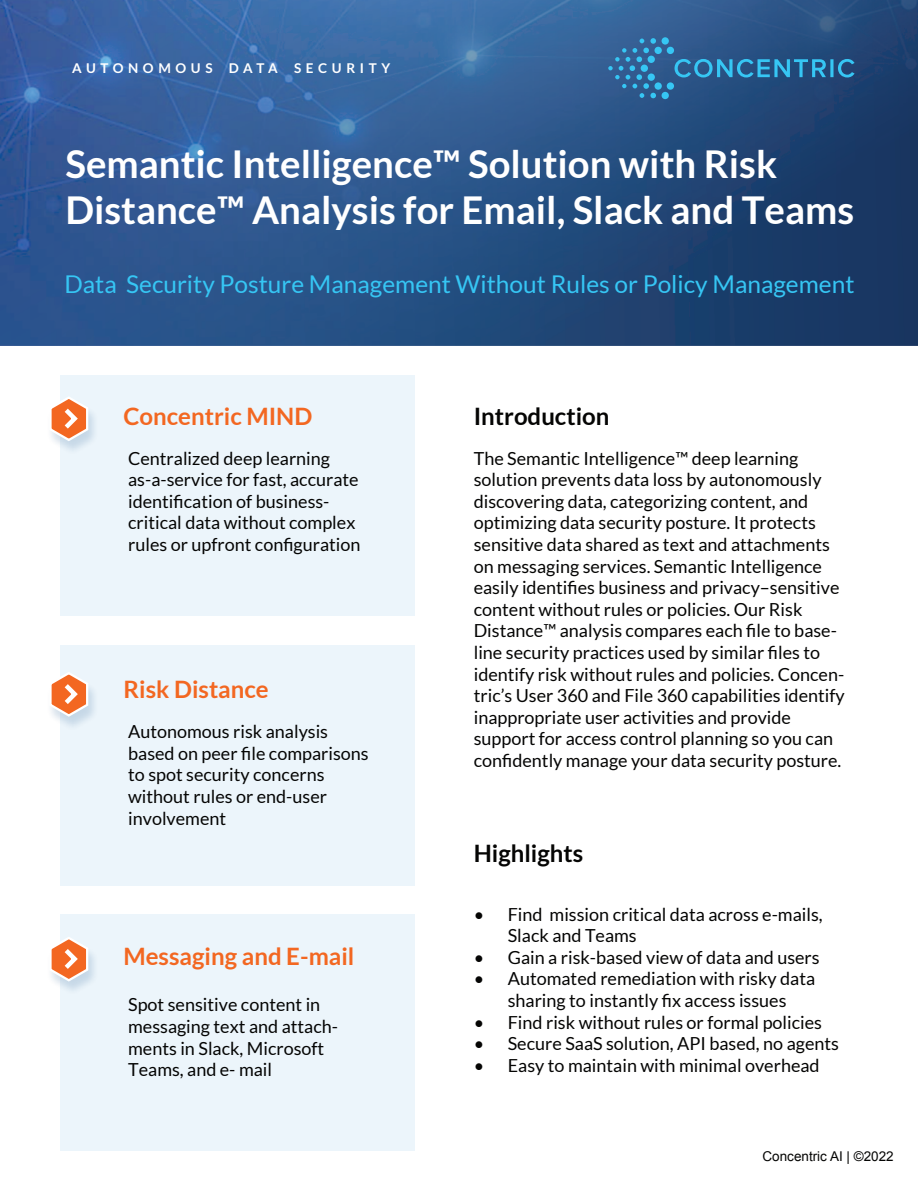
<style>
.page{position:relative;width:918px;height:1188px;background:#fff}
.page>*{position:absolute;margin:0;border:0;box-sizing:border-box;transform-origin:0 0}
.t1{font:700 38.4px/46px "Lato";color:#fff}
.t2{font:24.45px "Lato";color:#36c6f4}
.t3{font:700 24px "Lato";color:#f36721}
.t4{font:700 24px "Lato";color:#050504}
.t5{font:18px/21.6px "Lato";color:#050504}
.t6{font:700 13.5px "Lato";letter-spacing:.34em;color:#fff}
.t7{font:13.5px "Arial";color:#050504}
</style>
<div class="page">
<img style="left:0;top:0;width:918px;height:346px">
<svg style="left:675px;top:59px;width:180px;height:18px;background:#2b7aaa"></svg>
<div style="left:655px;top:47px;width:7px;height:7px;background:#36c6f4;border-radius:50%"></div>
<div style="left:667px;top:47px;width:7px;height:7px;background:#36c6f4;border-radius:50%"></div>
<div style="left:662px;top:37px;width:7px;height:8px;background:#36c6f4;border-radius:50%"></div>
<div style="left:655px;top:82px;width:7px;height:8px;background:#36c6f4;border-radius:50%"></div>
<div style="left:667px;top:82px;width:7px;height:8px;background:#36c6f4;border-radius:50%"></div>
<div style="left:662px;top:92px;width:7px;height:7px;background:#36c6f4;border-radius:50%"></div>
<svg style="left:608px;top:38px;width:48px;height:60px;background:#336ea1"></svg>
<div style="left:60px;top:376px;width:355px;height:240px;background:#ecf5fb"></div>
<div style="left:60px;top:645px;width:355px;height:240px;background:#ecf5fb"></div>
<div style="left:60px;top:914px;width:355px;height:237px;background:#ecf5fb"></div>
<svg style="left:49px;top:396px;width:41px;height:47px"></svg>
<svg style="left:49px;top:672px;width:41px;height:47px"></svg>
<svg style="left:49px;top:937px;width:41px;height:46px"></svg>
<p class="t6" style="left:72px;top:63px;width:319px">AUTONOMOUS DATA SECURITY</p>
<h1 class="t1" style="left:65px;top:144px;width:790px">Semantic Intelligence™ Solution with Risk<br>Distance™ Analysis for Email, Slack and Teams</h1>
<h2 class="t2" style="left:64px;top:274px;width:792px">Data Security Posture Management Without Rules or Policy Management</h2>
<h3 class="t3" style="left:124px;top:407px;width:190px">Concentric MIND</h3>
<h3 class="t4" style="left:474px;top:407px;width:137px">Introduction</h3>
<p class="t5" style="left:128px;top:448px;width:234px">Centralized deep learning as-a-service for fast, accurate identification of business&shy;critical data without complex rules or upfront configuration</p>
<p class="t5" style="left:474px;top:448px;width:372px">The Semantic Intelligence™ deep learning solution prevents data loss by autonomously discovering data, categorizing content, and optimizing data security posture. It protects sensitive data shared as text and attachments on messaging services. Semantic Intelligence easily identifies business and privacy–sensitive content without rules or policies. Our Risk Distance™ analysis compares each file to base&shy;line security practices used by similar files to identify risk without rules and policies. Concen&shy;tric’s User 360 and File 360 capabilities identify inappropriate user activities and provide support for access control planning so you can confidently manage your data security posture.</p>
<h3 class="t3" style="left:124px;top:680px;width:147px">Risk Distance</h3>
<p class="t5" style="left:128px;top:722px;width:242px">Autonomous risk analysis based on peer file comparisons to spot security concerns without rules or end-user involvement</p>
<h3 class="t3" style="left:124px;top:947px;width:232px">Messaging and E-mail</h3>
<p class="t5" style="left:128px;top:995px;width:211px">Spot sensitive content in messaging text and attach&shy;ments in Slack, Microsoft<br>Teams, and e- mail</p>
<h3 class="t4" style="left:474px;top:844px;width:111px">Highlights</h3>
<p class="t5" style="left:474px;top:904px;width:12px">ï</p>
<p class="t5" style="left:508px;top:904px;width:316px">Find mission critical data across e-mails,<br>Slack and Teams</p>
<p class="t5" style="left:474px;top:948px;width:12px">ï</p>
<p class="t5" style="left:508px;top:946px;width:313px">Gain a risk-based view of data and users</p>
<p class="t5" style="left:474px;top:969px;width:12px">ï</p>
<p class="t5" style="left:508px;top:969px;width:309px">Automated remediation with risky data sharing to instantly fix access issues</p>
<p class="t5" style="left:474px;top:1012px;width:12px">ï</p>
<p class="t5" style="left:508px;top:1012px;width:316px">Find risk without rules or formal policies</p>
<p class="t5" style="left:474px;top:1034px;width:12px">ï</p>
<p class="t5" style="left:508px;top:1033px;width:333px">Secure SaaS solution, API based, no agents</p>
<p class="t5" style="left:474px;top:1056px;width:12px">ï</p>
<p class="t5" style="left:508px;top:1056px;width:313px">Easy to maintain with minimal overhead</p>
<p class="t7" style="left:762px;top:1151px;width:133px">Concentric AI | ©2022</p>
</div>
